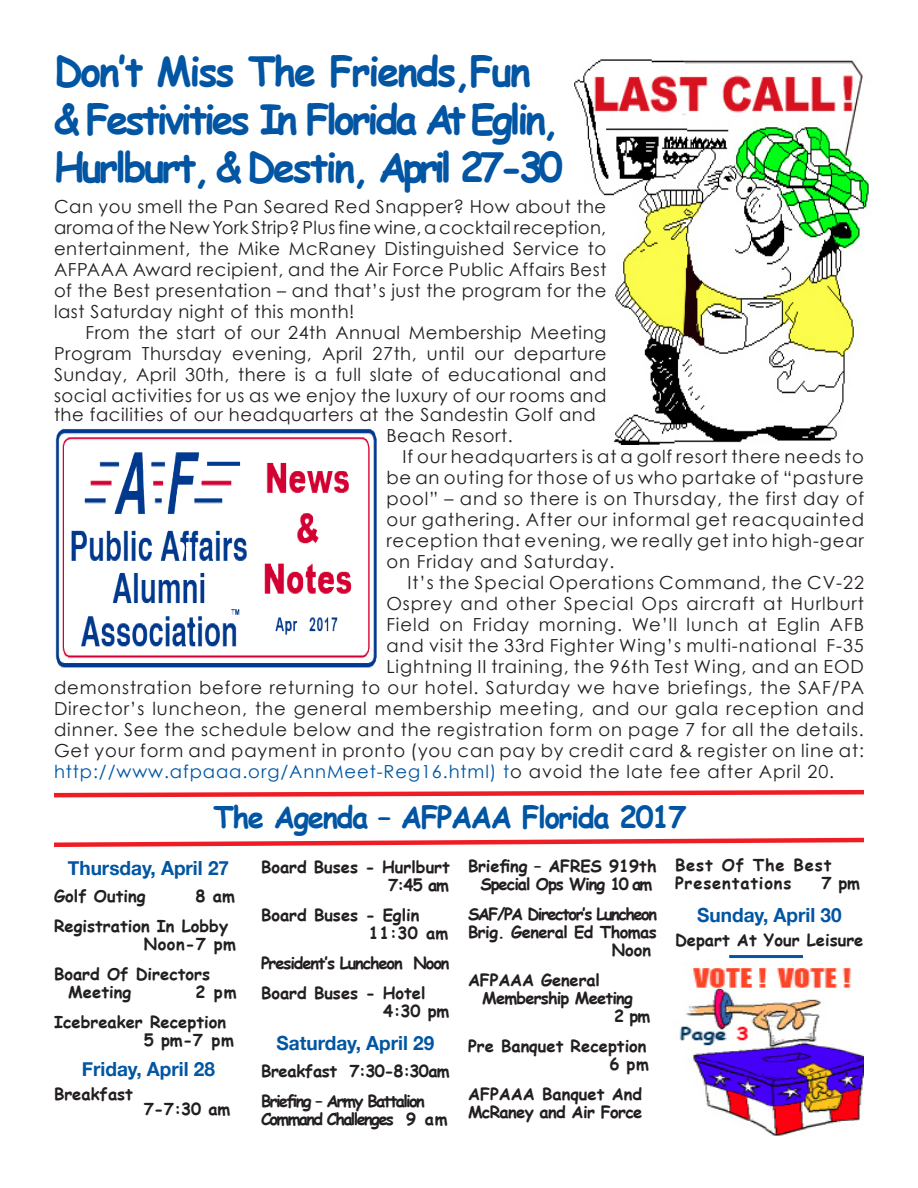
<style>
.page{position:relative;width:918px;height:1188px;background:#fff}
.page>*{position:absolute;margin:0;border:0;box-sizing:border-box;transform-origin:0 0}
.t1{font:700 40.5px/48px "Comic Sans MS";letter-spacing:-.08em;color:#0155a2}
.t2{font:700 30px "Comic Sans MS";letter-spacing:-.05em;color:#0155a2}
.t3{font:700 19.5px "Helvetica Neue";color:#0155a2}
.t4{font:18px/21px "Century Gothic";letter-spacing:.05em;color:#231f20;text-align:justify}
.t5{font:18px "Century Gothic";letter-spacing:.05em;color:#0155a2}
.t6{font:18px "Century Gothic";letter-spacing:.03em;color:#231f20}
.t7{font:700 16.5px/18px "Comic Sans MS";color:#231f20}
.t8{font:700 16.5px/18px "Comic Sans MS";letter-spacing:-.09em;color:#231f20}
.t9{font:700 16.5px/18px "Comic Sans MS";letter-spacing:-.1em;color:#231f20}
.t10{font:700 16.5px/18px "Comic Sans MS";letter-spacing:-.035em;color:#231f20;text-align:center}
.t11{font:700 16.5px/18px "Comic Sans MS";letter-spacing:-.04em;color:#231f20}
.t12{font:700 16.5px/18px "Comic Sans MS";letter-spacing:.05em;color:#231f20}
.t13{font:700 16.5px "Comic Sans MS";letter-spacing:-.07em;color:#231f20}
.t14{font:700 16.5px "Comic Sans MS";letter-spacing:-.02em;color:#231f20}
.t15{font:700 16.5px "Comic Sans MS";letter-spacing:-.05em;color:#231f20}
.s1{color:#231f20}
</style>
<div class="page">
<img style="left:574px;top:59px;width:295px;height:385px">
<img style="left:56px;top:429px;width:321px;height:239px">
<img style="left:679px;top:968px;width:185px;height:168px">
<hr style="left:729px;top:955px;width:74px;height:3px;background:#0155a2">
<svg style="left:54px;top:837px;width:810px;height:10px"></svg>
<svg style="left:54px;top:789px;width:810px;height:9px"></svg>
<p class="t1" style="left:54px;top:46px;width:510px">Don’t Miss The Friends,Fun &amp; Festivities In Florida At Eglin,<br>Hurlburt, &amp; Destin, April 27-30</p>
<p class="t4" style="left:54px;top:195px;width:554px">Can you smell the Pan Seared Red Snapper? How about the aroma of the New York Strip? Plus fine wine, a cocktail reception, entertainment, the Mike McRaney Distinguished Service to AFPAAA Award recipient, and the Air Force Public Affairs Best of the Best presentation – and that’s just the program for the last Saturday night of this month!</p>
<p class="t4" style="left:54px;top:321px;width:554px;text-indent:32px">From the start of our 24th Annual Membership Meeting Program Thursday evening, April 27th, until our departure Sunday, April 30th, there is a full slate of educational and social activities for us as we enjoy the luxury of our rooms and</p>
<p class="t6" style="left:54px;top:403px;width:543px">the facilities of our headquarters at the Sandestin Golf and</p>
<p class="t6" style="left:386px;top:424px;width:128px">Beach Resort.</p>
<p class="t4" style="left:386px;top:446px;width:479px;text-indent:16px">If our headquarters is at a golf resort there needs to be an outing for those of us who partake of “pasture pool” – and so there is on Thursday, the first day of our gathering. After our informal get reacquainted reception that evening, we really get into high-gear on Friday and Saturday.</p>
<p class="t4" style="left:408px;top:572px;width:458px">It’s the Special Operations Command, the CV-22</p>
<p class="t4" style="left:386px;top:593px;width:479px">Osprey and other Special Ops aircraft at Hurlburt</p>
<p class="t4" style="left:386px;top:614px;width:479px">Field on Friday morning. We’ll lunch at Eglin AFB</p>
<p class="t4" style="left:386px;top:635px;width:479px">and visit the 33rd Fighter Wing’s multi-national F-35</p>
<p class="t4" style="left:386px;top:656px;width:479px">Lightning II training, the 96th Test Wing, and an EOD</p>
<p class="t4" style="left:54px;top:677px;width:812px">demonstration before returning to our hotel. Saturday we have briefings, the SAF/PA</p>
<p class="t4" style="left:54px;top:698px;width:811px">Director’s luncheon, the general membership meeting, and our gala reception and</p>
<p class="t4" style="left:54px;top:719px;width:811px">dinner. See the schedule below and the registration form on page 7 for all the details.</p>
<p class="t4" style="left:54px;top:740px;width:812px">Get your form and payment in pronto (you can pay by credit card &amp; register on line at:</p>
<p class="t5" style="left:54px;top:760px;width:782px">http://www.afpaaa.org/AnnMeet-Reg16.html) t<span class="s1">o avoid the late fee after April 20.</span></p>
<p class="t2" style="left:214px;top:795px;width:474px">The Agenda – AFPAAA Florida 2017</p>
<p class="t3" style="left:68px;top:856px;width:163px">Thursday, April 27</p>
<p class="t7" style="left:54px;top:886px;width:93px">Golf Outing</p>
<p class="t7" style="left:196px;top:886px;width:41px">8 am</p>
<p class="t7" style="left:54px;top:916px;width:176px">Registration In Lobby</p>
<p class="t7" style="left:144px;top:934px;width:94px">Noon-7 pm</p>
<p class="t7" style="left:54px;top:964px;width:158px">Board Of Directors</p>
<p class="t7" style="left:68px;top:982px;width:64px">Meeting</p>
<p class="t7" style="left:196px;top:982px;width:43px">2 pm</p>
<p class="t7" style="left:144px;top:1012px;width:92px;text-indent:-90px">Icebreaker Reception<br>5 pm-7 pm</p>
<p class="t3" style="left:82px;top:1057px;width:135px">Friday, April 28</p>
<p class="t7" style="left:54px;top:1084px;width:80px">Breakfast</p>
<p class="t7" style="left:144px;top:1099px;width:88px">7-7:30 am</p>
<p class="t12" style="left:675px;top:856px;width:158px">Best Of The Best<br>Presentations</p>
<p class="t10" style="left:468px;top:857px;width:190px">Briefing – AFRES 919th<br>Special Ops Wing 10 am</p>
<p class="t8" style="left:468px;top:905px;width:190px">SAF/PA Director’s Luncheon<br>Brig. General Ed Thomas</p>
<p class="t7" style="left:612px;top:941px;width:41px">Noon</p>
<p class="t7" style="left:468px;top:971px;width:133px">AFPAAA General</p>
<p class="t15" style="left:482px;top:986px;width:152px">Membership Meeting</p>
<p class="t7" style="left:614px;top:1007px;width:38px">2 pm</p>
<p class="t7" style="left:468px;top:1037px;width:180px">Pre Banquet Reception</p>
<p class="t7" style="left:609px;top:1055px;width:41px">6 pm</p>
<p class="t11" style="left:468px;top:1085px;width:176px">AFPAAA Banquet And<br>McRaney and Air Force</p>
<p class="t7" style="left:261px;top:857px;width:190px">Board Buses - Hurlburt</p>
<p class="t7" style="left:388px;top:875px;width:62px">7:45 am</p>
<p class="t7" style="left:261px;top:905px;width:160px">Board Buses - Eglin</p>
<p class="t7" style="left:369px;top:923px;width:81px">11:30 am</p>
<p class="t13" style="left:261px;top:951px;width:190px">President’s Luncheon Noon</p>
<p class="t7" style="left:261px;top:983px;width:166px">Board Buses - Hotel</p>
<p class="t7" style="left:383px;top:1001px;width:68px">4:30 pm</p>
<p class="t3" style="left:277px;top:1031px;width:159px">Saturday, April 29</p>
<p class="t14" style="left:261px;top:1059px;width:190px">Breakfast 7:30-8:30am</p>
<p class="t9" style="left:261px;top:1091px;width:188px">Briefing – Army Battalion<br>Command Challenges 9 am</p>
<p class="t7" style="left:821px;top:874px;width:40px">7 pm</p>
<p class="t3" style="left:697px;top:903px;width:146px">Sunday, April 30</p>
<p class="t7" style="left:675px;top:931px;width:190px">Depart At Your Leisure</p>
</div>
